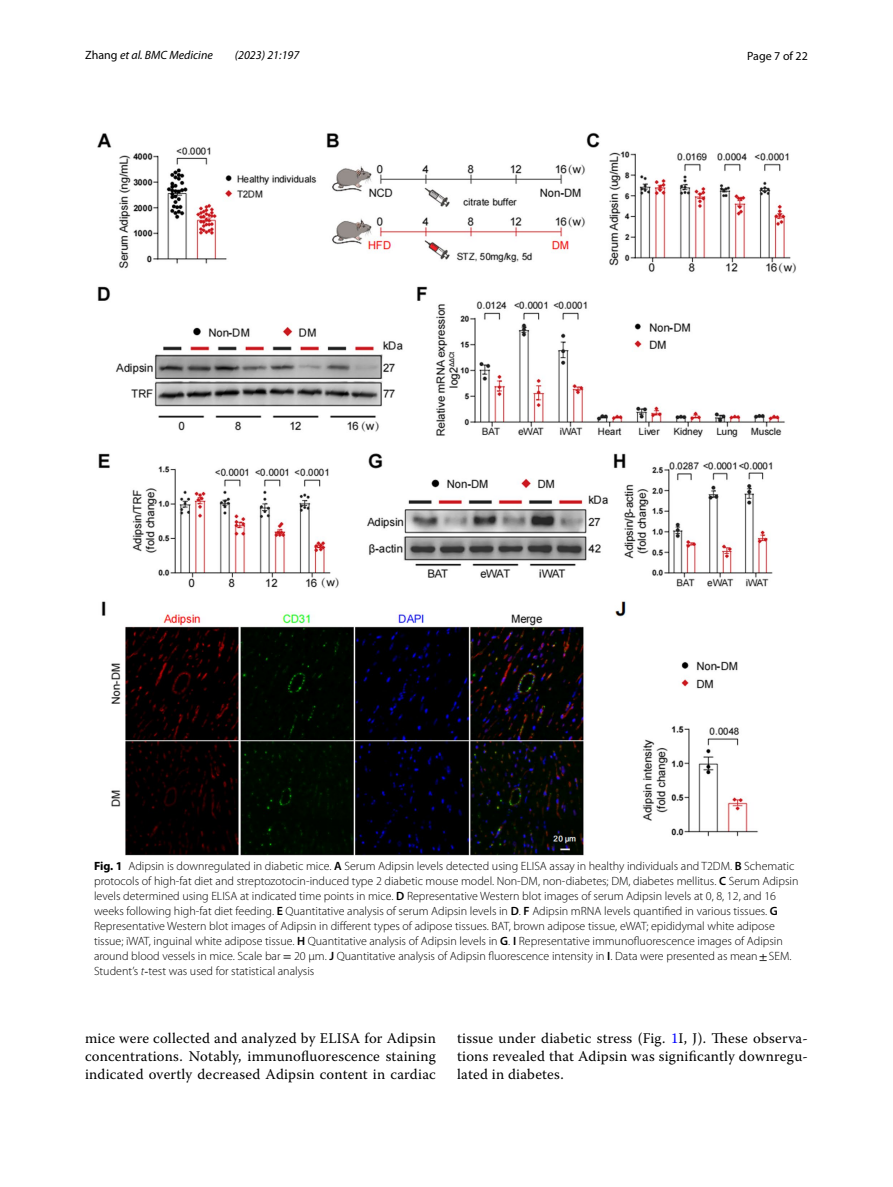
<style>
.page{position:relative;width:893px;height:1187px;background:#fff}
.page>*{position:absolute;margin:0;border:0;box-sizing:border-box;transform-origin:0 0}
.t1{font:14.7px/18px "Warnock Pro";letter-spacing:.015em;color:#000;text-align:justify}
.t2{font:300 12px/15px "Myriad Pro";color:#000}
.t3{font:italic 12px "Myriad Pro";color:#000}
.t4{font:12px "Myriad Pro";color:#000}
.s1{font-style:normal}
.s2{font-weight:700}
.s3{font-weight:600}
.s4{font-family:"STIX";font-weight:400}
.s5{font-style:italic}
.s6{font-family:"STIX Math";font-weight:400}
.s7{color:#00f}
</style>
<div class="page">
<img style="left:97px;top:133px;width:699px;height:722px">
<p class="t3" style="left:85px;top:48px;width:129px"><span class="s1">Zhang</span> et al. BMC Medicine</p>
<p class="t3" style="left:235px;top:48px;width:66px">(2023) 21:197</p>
<p class="t4" style="left:747px;top:48px;width:62px">Page 7 of 22</p>
<p class="t2" style="left:94px;top:859px;width:706px"><span class="s2">Fig. 1</span> Adipsin is downregulated in diabetic mice. <span class="s3">A</span> Serum Adipsin levels detected using ELISA assay in healthy individuals and T2DM. <span class="s3">B</span> Schematic protocols of high-fat diet and streptozotocin-induced type 2 diabetic mouse model. Non-DM, non-diabetes; DM, diabetes mellitus. <span class="s3">C</span> Serum Adipsin levels determined using ELISA at indicated time points in mice. <span class="s3">D</span> Representative Western blot images of serum Adipsin levels at 0, 8, 12, and 16 weeks following high-fat diet feeding. <span class="s3">E</span> Quantitative analysis of serum Adipsin levels in <span class="s3">D</span>. <span class="s3">F</span> Adipsin mRNA levels quantified in various tissues. <span class="s3">G </span>Representative Western blot images of Adipsin in different types of adipose tissues. BAT, brown adipose tissue, eWAT; epididymal white adipose tissue; iWAT, inguinal white adipose tissue. <span class="s3">H</span> Quantitative analysis of Adipsin levels in <span class="s3">G</span>. <span class="s3">I</span> Representative immunofluorescence images of Adipsin around blood vessels in mice. Scale bar <span class="s4">=</span> 20 μm. <span class="s3">J</span> Quantitative analysis of Adipsin fluorescence intensity in <span class="s3">I</span>. Data were presented as mean<span class="s4">±</span>SEM.<br>Student’s <span class="s5">t</span><span class="s6">‐</span>test was used for statistical analysis</p>
<p class="t1" style="left:85px;top:1028px;width:352px">mice were collected and analyzed by ELISA for Adipsin concentrations. Notably, immunofluorescence staining indicated overtly decreased Adipsin content in cardiac</p>
<p class="t1" style="left:457px;top:1028px;width:352px">tissue under diabetic stress (Fig. <span class="s7">1</span>I, J). These observa&shy;tions revealed that Adipsin was significantly downregu&shy;lated in diabetes.</p>
</div>
